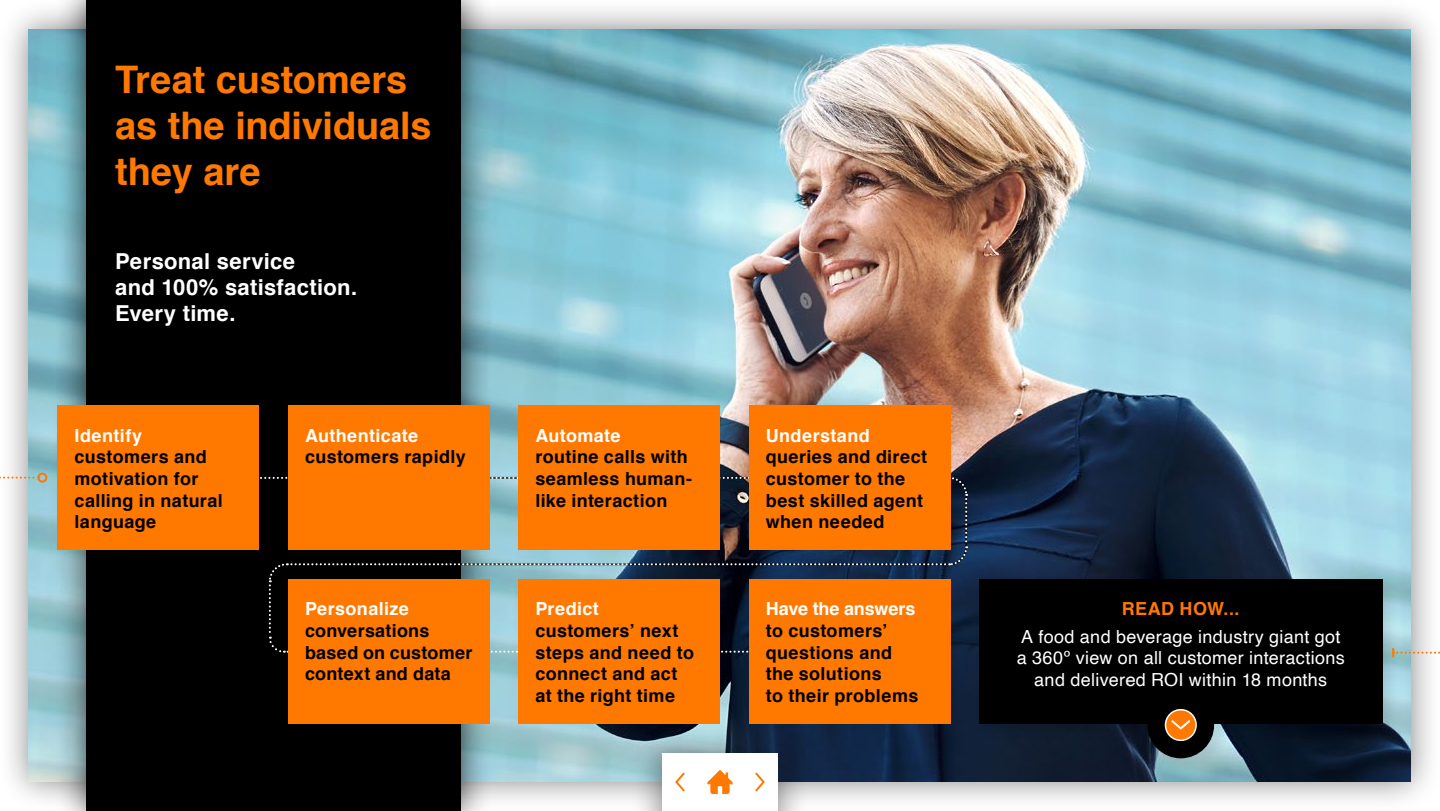
<style>
.page{position:relative;width:1440px;height:811px;background:#fff}
.page>*{position:absolute;margin:0;border:0;box-sizing:border-box;transform-origin:0 0}
.t1{font:700 38px/45.6px "Helvetica";letter-spacing:-.005em;color:#ff7900}
.t2{font:700 22px/26.4px "Helvetica";letter-spacing:.015em;color:#fff}
.t3{font:700 18px/21.6px "Helvetica";letter-spacing:.02em;color:#000}
.t4{font:18px/21.6px "Helvetica";letter-spacing:.02em;color:#fff;text-align:center}
.t5{font:700 18px "Helvetica";letter-spacing:.02em;color:#fff}
.t6{font:700 18px "Helvetica";letter-spacing:-.005em;color:#fff}
.t7{font:700 18px "Helvetica";letter-spacing:.02em;color:#ff7900}
</style>
<div class="page">
<div style="left:118px;top:0;width:1322px;height:811px;background:#000;opacity:.5"></div>
<img style="left:493px;top:29px;width:918px;height:752px">
<div style="left:0;top:0;width:273px;height:811px;background:#000;opacity:.5"></div>
<img style="left:29px;top:29px;width:26px;height:752px">
<div style="left:55px;top:0;width:438px;height:811px;background:#000;opacity:.75"></div>
<div style="left:86px;top:0;width:375px;height:811px;background:#000"></div>
<svg style="left:260px;top:476px;width:708px;height:178px"></svg>
<div style="left:58px;top:405px;width:201px;height:145px;background:#ff7900"></div>
<div style="left:288px;top:579px;width:202px;height:145px;background:#ff7900"></div>
<div style="left:518px;top:579px;width:202px;height:145px;background:#ff7900"></div>
<div style="left:749px;top:579px;width:201px;height:145px;background:#ff7900"></div>
<div style="left:288px;top:405px;width:202px;height:145px;background:#ff7900"></div>
<div style="left:518px;top:405px;width:202px;height:145px;background:#ff7900"></div>
<div style="left:749px;top:405px;width:201px;height:145px;background:#ff7900"></div>
<div style="left:973px;top:573px;width:426px;height:202px;background:#000;opacity:.1"></div>
<div style="left:979px;top:579px;width:403px;height:145px;background:#000"></div>
<svg style="left:0;top:476px;width:37px;height:2px"></svg>
<div style="left:37px;top:472px;width:10px;height:10px;border:2px solid #ff7900;border-radius:50%"></div>
<svg style="left:1392px;top:648px;width:48px;height:9px"></svg>
<div style="left:631px;top:721px;width:179px;height:90px;background:#000;opacity:.5"></div>
<svg style="left:700px;top:753px;width:40px;height:58px"></svg>
<div style="left:662px;top:753px;width:37px;height:58px;background:#fff"></div>
<div style="left:741px;top:753px;width:37px;height:58px;background:#fff"></div>
<svg style="left:1129px;top:708px;width:102px;height:73px"></svg>
<h1 class="t1" style="left:115px;top:58px;width:318px">Treat customers as the individuals they are</h1>
<p class="t2" style="left:115px;top:248px;width:243px">Personal service<br>and 100% satisfaction.<br>Every time.</p>
<p class="t5" style="left:75px;top:421px;width:69px">Identify</p>
<p class="t3" style="left:75px;top:446px;width:150px">customers and motivation for calling in natural language</p>
<p class="t5" style="left:305px;top:421px;width:115px">Authenticate</p>
<p class="t3" style="left:305px;top:446px;width:162px">customers rapidly</p>
<p class="t5" style="left:305px;top:594px;width:105px">Personalize</p>
<p class="t3" style="left:305px;top:620px;width:169px">conversations based on customer context and data</p>
<p class="t5" style="left:535px;top:421px;width:87px">Automate</p>
<p class="t3" style="left:535px;top:446px;width:158px">routine calls with seamless human&shy;like interaction</p>
<p class="t5" style="left:535px;top:594px;width:65px">Predict</p>
<p class="t3" style="left:535px;top:620px;width:160px">customers’ next steps and need to connect and act at the right time</p>
<p class="t5" style="left:766px;top:421px;width:105px">Understand</p>
<p class="t3" style="left:766px;top:446px;width:163px">queries and direct customer to the best skilled agent when needed</p>
<p class="t6" style="left:766px;top:594px;width:151px">Have the answers</p>
<p class="t3" style="left:766px;top:620px;width:154px">to customers’ questions and the solutions<br>to their problems</p>
<p class="t7" style="left:1122px;top:594px;width:119px">READ HOW...</p>
<p class="t4" style="left:1017px;top:626px;width:329px">A food and beverage industry giant got a 360º view on all customer interactions and delivered ROI within 18 months</p>
</div>
